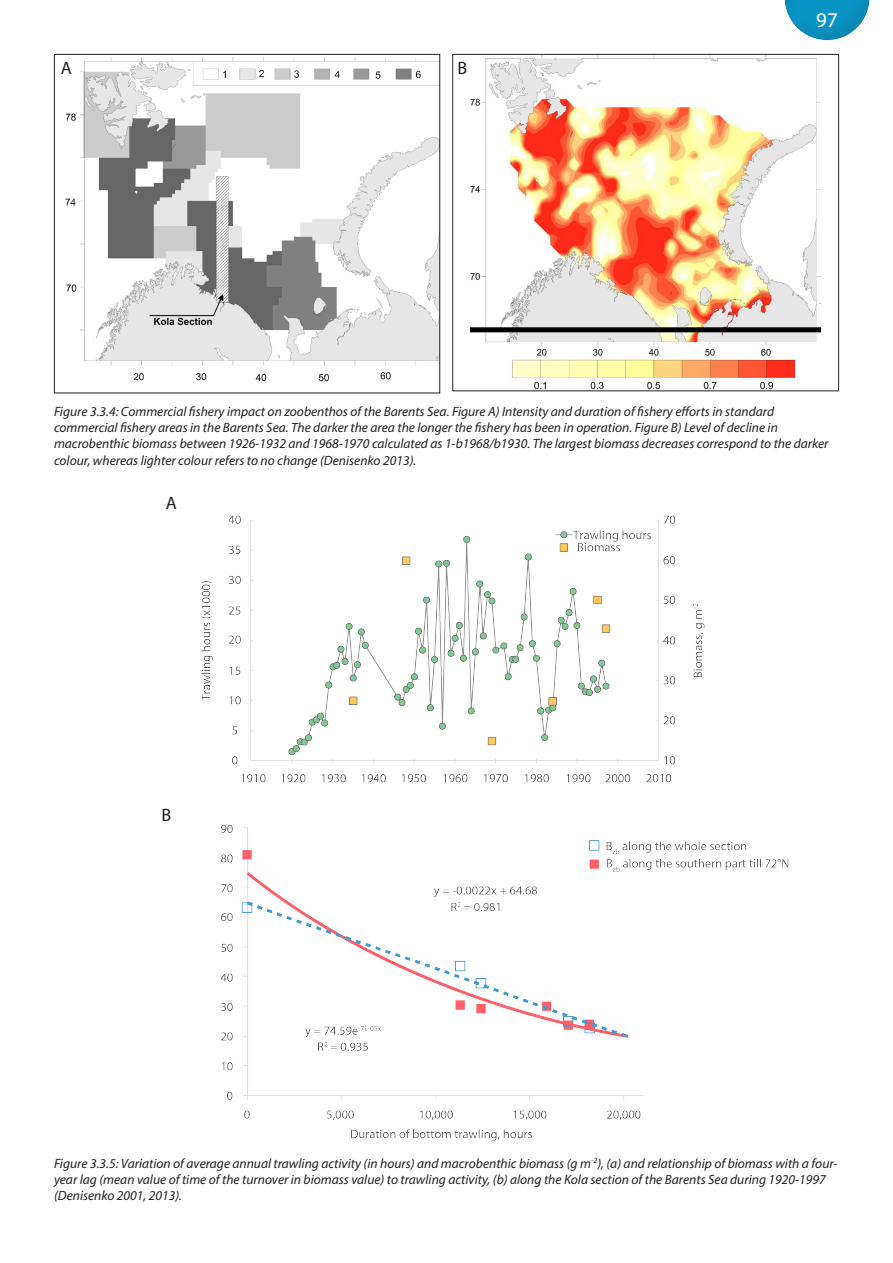
<style>
.page{position:relative;width:893px;height:1263px;background:#fff}
.page>*{position:absolute;margin:0;border:0;box-sizing:border-box;transform-origin:0 0}
.t1{font:21px "Myriad Pro";color:#fff}
.t2{font:18px "Myriad Pro";color:#231f20}
.Figures{font:italic 13.5px/16.2px "Myriad Pro";color:#231f20}
</style>
<div class="page">
<div style="left:782px;top:0;width:89px;height:42px;background:#231f20;opacity:.1"></div>
<img style="left:65px;top:57px;width:373px;height:325px">
<div style="left:54px;top:54px;width:386px;height:339px;border:1px solid #231f20"></div>
<img style="left:471px;top:56px;width:350px;height:333px">
<div style="left:452px;top:54px;width:387px;height:337px;border:1px solid #231f20"></div>
<img style="left:201px;top:515px;width:504px;height:268px">
<img style="left:221px;top:825px;width:568px;height:316px">
<p class="t2" style="left:61px;top:57px;width:13px">A</p>
<p class="t2" style="left:458px;top:57px;width:11px">B</p>
<h1 class="t1" style="left:816px;top:7px;width:23px">97</h1>
<p class="Figures" style="left:54px;top:403px;width:776px">Figure 3.3.4: Commercial fishery impact on zoobenthos of the Barents Sea. Figure A) Intensity and duration of fishery efforts in standard commercial fishery areas in the Barents Sea. The darker the area the longer the fishery has been in operation. Figure B) Level of decline in macrobenthic biomass between 1926-1932 and 1968-1970 calculated as 1-b1968/b1930. The largest biomass decreases correspond to the darker colour, whereas lighter colour refers to no change (Denisenko 2013).</p>
<p class="t2" style="left:166px;top:492px;width:13px">A</p>
<p class="t2" style="left:162px;top:803px;width:11px">B</p>
<p class="Figures" style="left:54px;top:1155px;width:785px">Figure 3.3.5: Variation of average annual trawling activity (in hours) and macrobenthic biomass (g m<sup>-2</sup>), (a) and relationship of biomass with a four&shy;year lag (mean value of time of the turnover in biomass value) to trawling activity, (b) along the Kola section of the Barents Sea during 1920-1997 (Denisenko 2001, 2013).</p>
</div>
